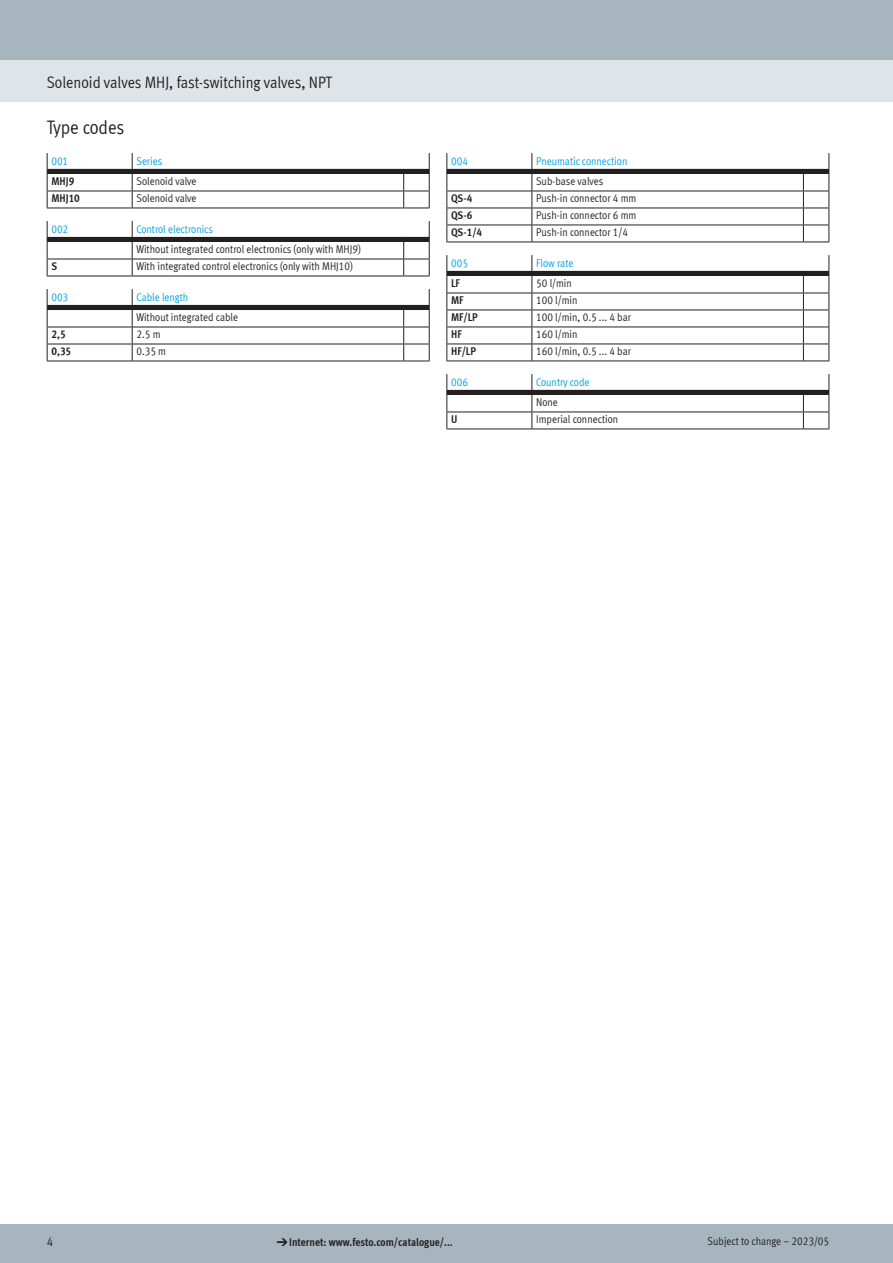
<style>
.page{position:relative;width:893px;height:1263px;background:#fff}
.page>*{position:absolute;margin:0;border:0;box-sizing:border-box;transform-origin:0 0}
.t1{font:19.5px "Meta Cond LF";color:#231f20}
.t2{font:16.5px "Meta Cond LF";color:#231f20}
.t3{font:12.75px "Meta Cond LF";color:#231f20}
.t4{font:11.25px "Meta Cond LF";color:#231f20}
.t5{font:11.25px "Meta Cond LF";color:#00a1e3}
.t6{font:700 11.25px "Meta Cond LF";color:#231f20}
.s1{font-family:"Meto Pict 182";font-weight:400}
</style>
<div class="page">
<div style="left:0;top:1225px;width:893px;height:38px;background:#a7b6be"></div>
<div style="left:0;top:60px;width:893px;height:42px;background:#dfe4e8"></div>
<div style="left:0;top:0;width:893px;height:60px;background:#a7b6be"></div>
<svg style="left:47px;top:153px;width:383px;height:56px"></svg>
<svg style="left:47px;top:221px;width:383px;height:56px"></svg>
<svg style="left:47px;top:289px;width:383px;height:73px"></svg>
<svg style="left:446px;top:153px;width:383px;height:90px"></svg>
<svg style="left:446px;top:255px;width:383px;height:107px"></svg>
<svg style="left:446px;top:374px;width:383px;height:56px"></svg>
<h2 class="t2" style="left:47px;top:72px;width:287px">Solenoid valves MHJ, fast-switching valves, NPT</h2>
<h1 class="t1" style="left:47px;top:116px;width:79px">Type codes</h1>
<p class="t5" style="left:51px;top:154px;width:18px">001</p>
<p class="t5" style="left:136px;top:154px;width:27px">Series</p>
<p class="t6" style="left:51px;top:174px;width:24px">MHJ9</p>
<p class="t4" style="left:136px;top:174px;width:62px">Solenoid valve</p>
<p class="t6" style="left:51px;top:191px;width:30px">MHJ10</p>
<p class="t4" style="left:136px;top:191px;width:62px">Solenoid valve</p>
<p class="t5" style="left:51px;top:222px;width:18px">002</p>
<p class="t5" style="left:136px;top:222px;width:78px">Control electronics</p>
<p class="t4" style="left:136px;top:242px;width:226px">Without integrated control electronics (only with MHJ9)</p>
<p class="t6" style="left:51px;top:259px;width:7px">S</p>
<p class="t4" style="left:136px;top:259px;width:218px">With integrated control electronics (only with MHJ10)</p>
<p class="t5" style="left:51px;top:290px;width:18px">003</p>
<p class="t5" style="left:136px;top:290px;width:53px">Cable length</p>
<p class="t4" style="left:136px;top:310px;width:103px">Without integrated cable</p>
<p class="t6" style="left:51px;top:327px;width:16px">2,5</p>
<p class="t4" style="left:136px;top:327px;width:26px">2.5 m</p>
<p class="t6" style="left:51px;top:344px;width:21px">0,35</p>
<p class="t4" style="left:136px;top:344px;width:31px">0.35 m</p>
<p class="t5" style="left:451px;top:154px;width:18px">004</p>
<p class="t5" style="left:536px;top:154px;width:93px">Pneumatic connection</p>
<p class="t4" style="left:536px;top:174px;width:69px">Sub-base valves</p>
<p class="t6" style="left:451px;top:191px;width:23px">QS-4</p>
<p class="t4" style="left:536px;top:191px;width:102px">Push-in connector 4 mm</p>
<p class="t6" style="left:451px;top:208px;width:23px">QS-6</p>
<p class="t4" style="left:536px;top:208px;width:102px">Push-in connector 6 mm</p>
<p class="t6" style="left:451px;top:225px;width:33px">QS-1/4</p>
<p class="t4" style="left:536px;top:225px;width:93px">Push-in connector 1/4</p>
<p class="t5" style="left:451px;top:256px;width:18px">005</p>
<p class="t5" style="left:536px;top:256px;width:39px">Flow rate</p>
<p class="t6" style="left:451px;top:276px;width:10px">LF</p>
<p class="t4" style="left:536px;top:276px;width:37px">50 l/min</p>
<p class="t6" style="left:451px;top:293px;width:14px">MF</p>
<p class="t4" style="left:536px;top:293px;width:43px">100 l/min</p>
<p class="t6" style="left:451px;top:310px;width:28px">MF/LP</p>
<p class="t4" style="left:536px;top:310px;width:96px">100 l/min, 0.5 ... 4 bar</p>
<p class="t6" style="left:451px;top:327px;width:12px">HF</p>
<p class="t4" style="left:536px;top:327px;width:43px">160 l/min</p>
<p class="t6" style="left:451px;top:344px;width:26px">HF/LP</p>
<p class="t4" style="left:536px;top:344px;width:96px">160 l/min, 0.5 ... 4 bar</p>
<p class="t5" style="left:451px;top:375px;width:18px">006</p>
<p class="t5" style="left:536px;top:375px;width:55px">Country code</p>
<p class="t4" style="left:536px;top:395px;width:23px">None</p>
<p class="t6" style="left:451px;top:412px;width:8px">U</p>
<p class="t4" style="left:536px;top:412px;width:84px">Imperial connection</p>
<p class="t3" style="left:47px;top:1234px;width:8px">4</p>
<p class="t6" style="left:276px;top:1235px;width:178px"><span class="s1">d</span>Internet: www.festo.com/catalogue/...</p>
<p class="t4" style="left:708px;top:1234px;width:123px">Subject to change – 2023/05</p>
</div>
